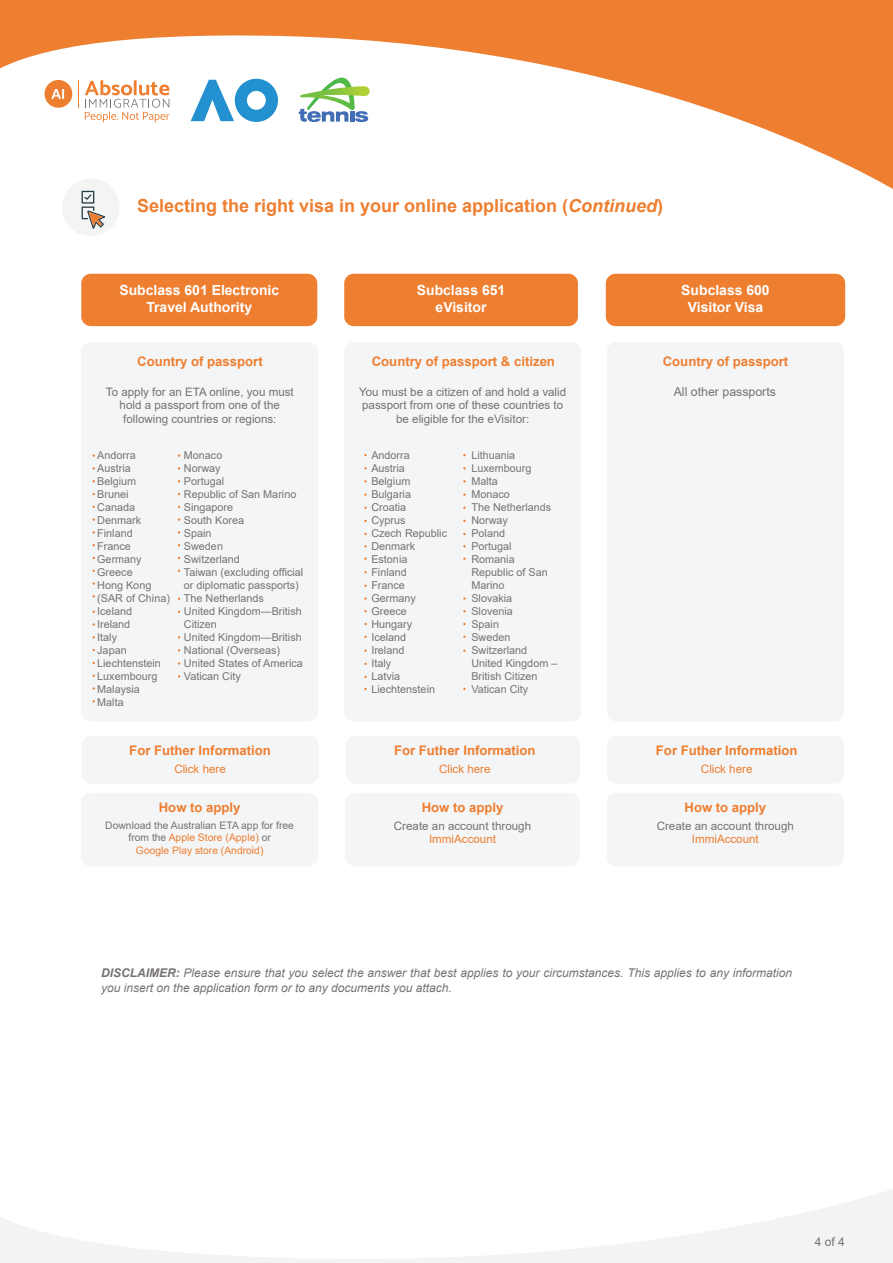
<style>
.page{position:relative;width:893px;height:1263px;background:#fff}
.page>*{position:absolute;margin:0;border:0;box-sizing:border-box;transform-origin:0 0}
.t1{font:700 18px "Arial";color:#ee7e30}
.t2{font:700 13.95px/16.8px "Arial";color:#fff;text-align:center}
.t3{font:700 13.2px "Arial";color:#ee7e30}
.t4{font:12.3px "Arial";color:#767271}
.t5{font:italic 12px/14.4px "Arial";color:#777272}
.t6{font:12px "Arial";color:#767171}
.t7{font:11.55px/14px "Arial";color:#767271;text-align:center}
.t8{font:11.55px "Arial";color:#ee7e30}
.t9{font:10.8px/13px "Arial";color:#767271}
.t10{font:10.35px/12.5px "Arial";color:#767271;text-align:center}
.s1{font-style:italic}
.s2{color:#ee7e30}
.s3{font-weight:700}
</style>
<div class="page">
<svg style="left:0;top:1189px;width:893px;height:74px"></svg>
<svg style="left:0;top:0;width:893px;height:189px"></svg>
<svg style="left:191px;top:79px;width:87px;height:43px"></svg>
<svg style="left:78px;top:80px;width:1px;height:28px"></svg>
<svg style="left:85px;top:80px;width:84px;height:42px"></svg>
<svg style="left:45px;top:80px;width:27px;height:28px"></svg>
<svg style="left:299px;top:78px;width:71px;height:44px"></svg>
<div style="left:62px;top:179px;width:58px;height:57px;background:#f3f4f4;border-radius:50%"></div>
<svg style="left:82px;top:191px;width:23px;height:38px"></svg>
<div style="left:607px;top:793px;width:237px;height:73px;background:#f4f5f6;border-radius:10px"></div>
<div style="left:81px;top:793px;width:237px;height:73px;background:#f4f5f6;border-radius:10px"></div>
<div style="left:345px;top:793px;width:235px;height:73px;background:#f4f5f6;border-radius:9px"></div>
<div style="left:607px;top:342px;width:237px;height:379px;background:#f4f5f6;border-radius:10px"></div>
<div style="left:344px;top:342px;width:237px;height:379px;background:#f4f5f6;border-radius:10px"></div>
<div style="left:81px;top:274px;width:236px;height:52px;background:#ee7e30;border-radius:10px"></div>
<div style="left:344px;top:274px;width:234px;height:52px;background:#ee7e30;border-radius:9px"></div>
<div style="left:606px;top:274px;width:239px;height:52px;background:#ee7e30;border-radius:10px"></div>
<div style="left:81px;top:342px;width:237px;height:379px;background:#f4f5f6;border-radius:10px"></div>
<div style="left:607px;top:736px;width:237px;height:48px;background:#f4f5f6;border-radius:10px"></div>
<div style="left:82px;top:736px;width:237px;height:48px;background:#f4f5f6;border-radius:10px"></div>
<div style="left:346px;top:736px;width:234px;height:48px;background:#f4f5f6;border-radius:9px"></div>
<h1 class="t1" style="left:137px;top:193px;width:528px">Selecting the right visa in your online application (<span class="s1">Continued</span>)</h1>
<p class="t2" style="left:119px;top:282px;width:161px">Subclass 601 Electronic<br>Travel Authority</p>
<p class="t2" style="left:417px;top:282px;width:90px">Subclass 651 eVisitor</p>
<p class="t2" style="left:681px;top:282px;width:90px">Subclass 600<br>Visitor Visa</p>
<p class="t3" style="left:137px;top:352px;width:127px">Country of passport</p>
<p class="t7" style="left:106px;top:384px;width:189px">To apply for an ETA online, you must hold a passport from one of the following countries or regions:</p>
<p class="t9" style="left:97px;top:449px;width:74px">Andorra<br>Austria<br>Belgium<br>Brunei<br>Canada<br>Denmark<br>Finland<br>France<br>Germany<br>Greece<br>Hong Kong (SAR of China)<br>Iceland<br>Ireland<br>Italy<br>Japan<br>Liechtenstein<br>Luxembourg<br>Malaysia<br>Malta</p>
<p class="t9" style="left:184px;top:449px;width:121px">Monaco<br>Norway<br>Portugal<br>Republic of San Marino<br>Singapore<br>South Korea<br>Spain<br>Sweden<br>Switzerland<br>Taiwan (excluding official or diplomatic passports)<br>The Netherlands<br>United Kingdom—British<br>Citizen<br>United Kingdom—British<br>National (Overseas)<br>United States of America<br>Vatican City</p>
<p class="t3" style="left:129px;top:741px;width:143px">For Futher Information</p>
<p class="t8" style="left:174px;top:761px;width:53px">Click here</p>
<p class="t3" style="left:159px;top:798px;width:83px">How to apply</p>
<p class="t10" style="left:105px;top:819px;width:190px">Download the Australian ETA app for free from the <span class="s2">Apple Store (Apple)</span> or<br><span class="s2">Google Play store (Android)</span></p>
<p class="t3" style="left:372px;top:352px;width:185px">Country of passport &amp; citizen</p>
<p class="t7" style="left:359px;top:384px;width:209px">You must be a citizen of and hold a valid passport from one of these countries to be eligible for the eVisitor:</p>
<p class="t9" style="left:371px;top:449px;width:77px">Andorra<br>Austria<br>Belgium<br>Bulgaria<br>Croatia<br>Cyprus<br>Czech Republic<br>Denmark<br>Estonia<br>Finland<br>France<br>Germany<br>Greece<br>Hungary<br>Iceland<br>Ireland<br>Italy<br>Latvia<br>Liechtenstein</p>
<p class="t9" style="left:471px;top:449px;width:87px">Lithuania<br>Luxembourg<br>Malta<br>Monaco<br>The Netherlands<br>Norway<br>Poland<br>Portugal<br>Romania<br>Republic of San<br>Marino<br>Slovakia<br>Slovenia<br>Spain<br>Sweden<br>Switzerland<br>United Kingdom –<br>British Citizen<br>Vatican City</p>
<p class="t3" style="left:394px;top:741px;width:143px">For Futher Information</p>
<p class="t8" style="left:439px;top:761px;width:53px">Click here</p>
<p class="t3" style="left:422px;top:798px;width:83px">How to apply</p>
<p class="t7" style="left:394px;top:819px;width:139px">Create an account through</p>
<p class="t8" style="left:429px;top:831px;width:68px">ImmiAccount</p>
<p class="t3" style="left:663px;top:352px;width:127px">Country of passport</p>
<p class="t4" style="left:674px;top:383px;width:104px">All other passports</p>
<p class="t3" style="left:656px;top:741px;width:143px">For Futher Information</p>
<p class="t8" style="left:701px;top:761px;width:53px">Click here</p>
<p class="t3" style="left:684px;top:798px;width:83px">How to apply</p>
<p class="t7" style="left:657px;top:819px;width:139px">Create an account through</p>
<p class="t8" style="left:692px;top:831px;width:68px">ImmiAccount</p>
<p class="t5" style="left:101px;top:966px;width:693px"><span class="s3">DISCLAIMER:</span> Please ensure that you select the answer that best applies to your circumstances. This applies to any information you insert on the application form or to any documents you attach.</p>
<p class="t6" style="left:815px;top:1233px;width:32px">4 of 4</p>
</div>
